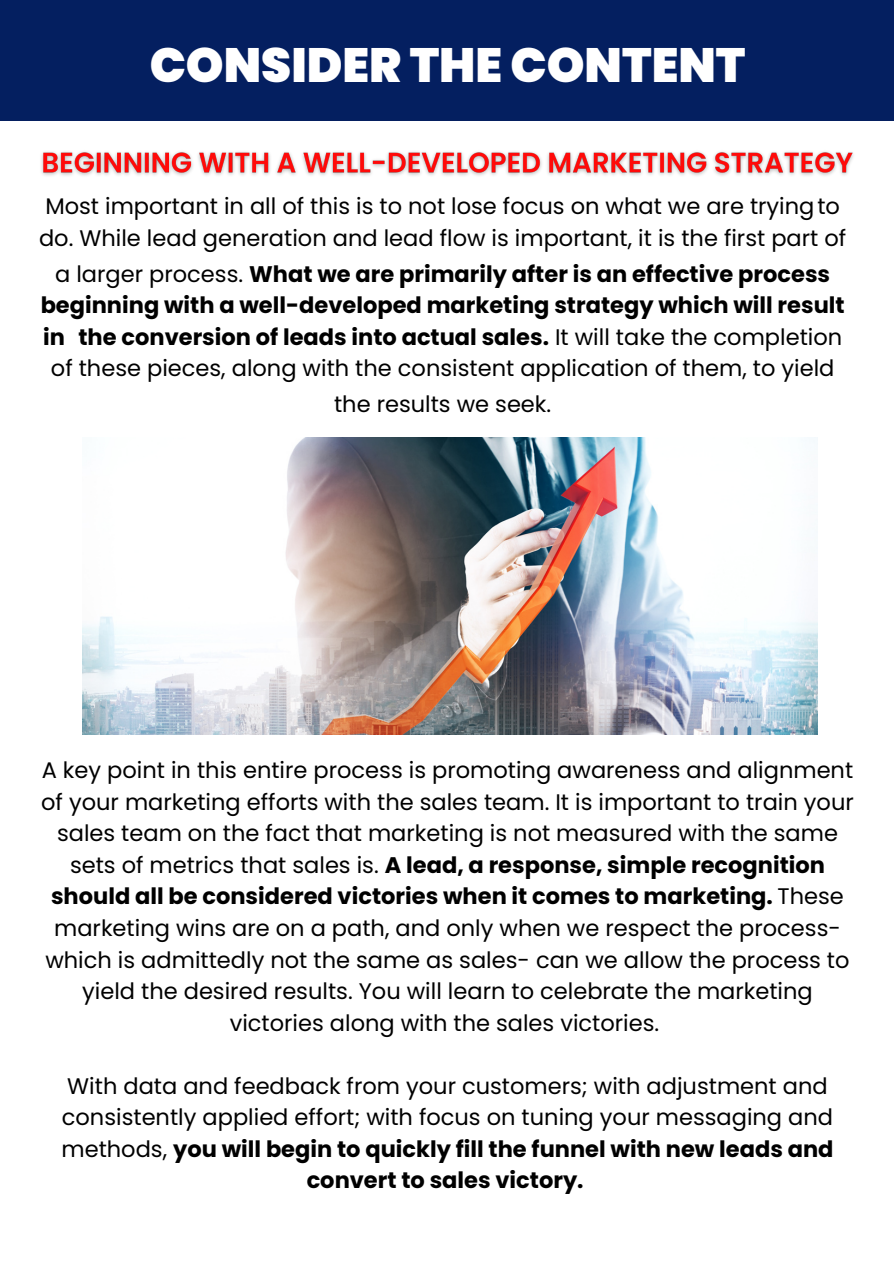
<style>
.page{position:relative;width:894px;height:1264px;background:#fff}
.page>*{position:absolute;margin:0;border:0;box-sizing:border-box;transform-origin:0 0}
.t1{font:900 48px "Poppins";color:#fff}
.t2{font:22.5px/31.5px "Poppins";color:#000;text-align:center}
.t3{font:700 22.5px/31.5px "Poppins";color:#000;text-align:center}
.s1{font-weight:400}
.s2{font-weight:700}
</style>
<div class="page">
<div style="left:0;top:0;width:893px;height:121px;background:#041f60"></div>
<img style="left:82px;top:437px;width:735px;height:297px">
<img style="left:41px;top:151px;width:812px;height:25px">
<h1 class="t1" style="left:150px;top:31px;width:597px">CONSIDER THE CONTENT</h1>
<p class="t2" style="left:39px;top:190px;width:808px;text-align:left">Most important in all of this is to not lose focus on what we are tryingto do. While lead generation and lead flow is important, it is the first part of</p>
<p class="t3" style="left:41px;top:258px;width:805px"><span class="s1">a larger process.</span> What we are primarily after is an effective process beginning with a well-developed marketing strategy which will result in the conversion of leads into actual sales. <span class="s1">It will take the completion of these pieces, along with the consistent application of them, to yield</span></p>
<p class="t2" style="left:334px;top:389px;width:219px">the results we seek.</p>
<p class="t2" style="left:41px;top:754px;width:813px">A key point in this entire process is promoting awareness and alignment of your marketing efforts with the sales team. It is important to train your sales team on the fact that marketing is not measured with the same sets of metrics that sales is. <span class="s2">A lead, a response, simple recognition should all be considered victories when it comes to marketing.</span> These marketing wins are on a path, and only when we respect the process&shy;which is admittedly not the same as sales- can we allow the process to yield the desired results. You will learn to celebrate the marketing victories along with the sales victories.</p>
<p class="t2" style="left:61px;top:1070px;width:773px">With data and feedback from your customers; with adjustment and consistently applied effort; with focus on tuning your messaging and methods, <span class="s2">you will begin to quickly fill the funnel with new leads and convert to sales victory.</span></p>
</div>
